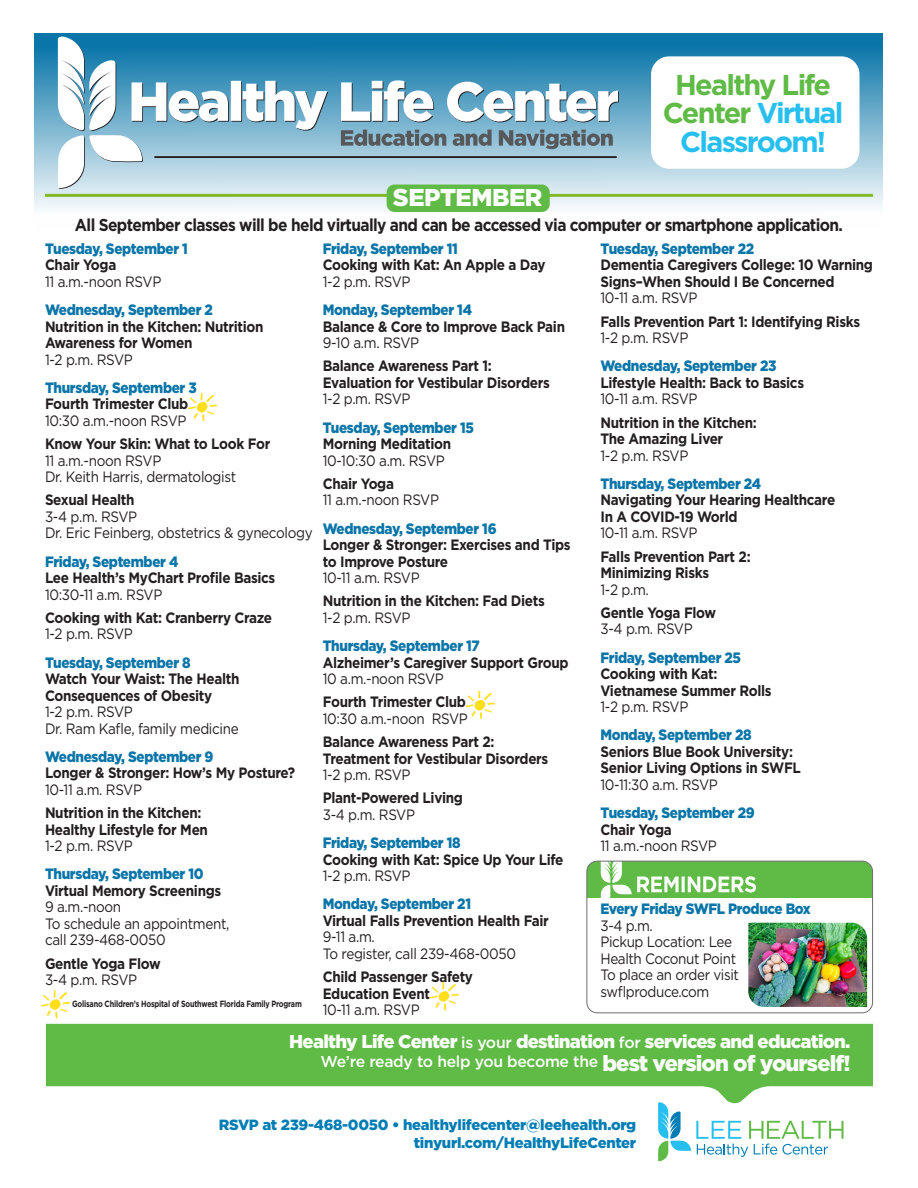
<style>
.page{position:relative;width:918px;height:1188px;background:#fff}
.page>*{position:absolute;margin:0;border:0;box-sizing:border-box;transform-origin:0 0}
.t1{font:700 28.65px/28.5px "Gotham";letter-spacing:-.06em;color:#60bb46;text-align:center}
.t2{font:900 24.3px "Gotham";letter-spacing:-.02em;color:#fff}
.t3{font:900 18.45px "Gotham";letter-spacing:-.04em;color:#fff}
.t4{font:700 17.25px "Gotham";letter-spacing:-.04em;color:#231f20;scale:.9 1}
.t5{font:500 15.75px "Gotham";letter-spacing:-.02em;color:#fff}
.t6{font:700 15px/16.5px "Gotham";letter-spacing:-.025em;color:#231f20;scale:.9 1}
.t7{font:15px/16.5px "Gotham";letter-spacing:-.025em;color:#231f20;scale:.9 1}
.t8{font:900 15px "Gotham";letter-spacing:-.025em;color:#0975a8;scale:.9 1}
.t9{font:900 14.85px "Gotham";letter-spacing:-.02em;color:#007db5}
.t10{font:700 9px "Gotham";letter-spacing:-.025em;color:#231f20;scale:.8 1}
.s1{color:#26bff0}
.s2{font-weight:500;font-size:15.75px}
.s3{font-weight:900;font-size:21.9px}
</style>
<div class="page">
<div style="left:587px;top:861px;width:286px;height:37px;background:#60bb46"></div>
<div style="left:586px;top:861px;width:287px;height:152px;border:1px solid #6c6d70;border-radius:10px"></div>
<img style="left:748px;top:923px;width:119px;height:84px">
<div style="left:35px;top:33px;width:848px;height:197px;background:linear-gradient(to bottom,#006ea3,#fff)"></div>
<svg style="left:58px;top:36px;width:561px;height:153px"></svg>
<hr style="left:154px;top:156px;width:463px;height:2px;background:#231f20">
<div style="left:651px;top:56px;width:209px;height:113px;background:#fff;border-radius:18px"></div>
<svg style="left:658px;top:1106px;width:186px;height:55px"></svg>
<svg style="left:46px;top:1024px;width:827px;height:82px;fill:#60bb46"></svg>
<hr style="left:45px;top:194px;width:828px;height:3px;background:#81bb28">
<svg style="left:188px;top:393px;width:29px;height:28px"></svg>
<svg style="left:466px;top:691px;width:29px;height:28px"></svg>
<svg style="left:430px;top:982px;width:29px;height:29px"></svg>
<div style="left:387px;top:185px;width:163px;height:27px;background:#60bb46;border-radius:8px"></div>
<svg style="left:41px;top:990px;width:29px;height:29px"></svg>
<svg style="left:601px;top:861px;width:155px;height:37px"></svg>
<p class="t2" style="left:393px;top:181px;width:151px">SEPTEMBER</p>
<p class="t1" style="left:663px;top:70px;width:182px">Healthy Life<br>Center <span class="s1">Virtual<br>Classroom!</span></p>
<p class="t4" style="left:75px;top:213px;width:855px">All September classes will be held virtually and can be accessed via computer or smartphone application.</p>
<p class="t8" style="left:45px;top:238px;width:160px">Tuesday, September 1</p>
<p class="t6" style="left:45px;top:257px;width:81px">Chair Yoga</p>
<p class="t7" style="left:45px;top:273px;width:131px">11 a.m.-noon RSVP</p>
<p class="t8" style="left:45px;top:299px;width:188px">Wednesday, September 2</p>
<p class="t6" style="left:45px;top:318px;width:244px">Nutrition in the Kitchen: Nutrition<br>Awareness for Women</p>
<p class="t7" style="left:45px;top:351px;width:99px">1-2 p.m. RSVP</p>
<p class="t8" style="left:45px;top:377px;width:170px">Thursday, September 3</p>
<p class="t6" style="left:45px;top:396px;width:161px">Fourth Trimester Club</p>
<p class="t7" style="left:45px;top:412px;width:159px">10:30 a.m.-noon RSVP</p>
<p class="t6" style="left:45px;top:435px;width:252px">Know Your Skin: What to Look For</p>
<p class="t7" style="left:45px;top:452px;width:131px">11 a.m.-noon RSVP</p>
<p class="t7" style="left:45px;top:468px;width:214px">Dr. Keith Harris, dermatologist</p>
<p class="t6" style="left:45px;top:492px;width:101px">Sexual Health</p>
<p class="t7" style="left:45px;top:508px;width:104px">3-4 p.m. RSVP</p>
<p class="t7" style="left:45px;top:524px;width:299px">Dr. Eric Feinberg, obstetrics &amp; gynecology</p>
<p class="t8" style="left:45px;top:551px;width:150px">Friday, September 4</p>
<p class="t6" style="left:45px;top:569px;width:258px">Lee Health’s MyChart Profile Basics</p>
<p class="t7" style="left:45px;top:586px;width:132px">10:30-11 a.m. RSVP</p>
<p class="t6" style="left:45px;top:609px;width:254px">Cooking with Kat: Cranberry Craze</p>
<p class="t7" style="left:45px;top:625px;width:99px">1-2 p.m. RSVP</p>
<p class="t8" style="left:45px;top:652px;width:164px">Tuesday, September 8</p>
<p class="t6" style="left:45px;top:670px;width:218px">Watch Your Waist: The Health<br>Consequences of Obesity</p>
<p class="t7" style="left:45px;top:703px;width:99px">1-2 p.m. RSVP</p>
<p class="t7" style="left:45px;top:720px;width:217px">Dr. Ram Kafle, family medicine</p>
<p class="t8" style="left:45px;top:746px;width:189px">Wednesday, September 9</p>
<p class="t6" style="left:45px;top:765px;width:280px">Longer &amp; Stronger: How’s My Posture?</p>
<p class="t7" style="left:45px;top:781px;width:109px">10-11 a.m. RSVP</p>
<p class="t6" style="left:45px;top:804px;width:183px">Nutrition in the Kitchen:<br>Healthy Lifestyle for Men</p>
<p class="t7" style="left:45px;top:837px;width:99px">1-2 p.m. RSVP</p>
<p class="t8" style="left:45px;top:864px;width:178px">Thursday, September 10</p>
<p class="t6" style="left:45px;top:882px;width:197px">Virtual Memory Screenings</p>
<p class="t7" style="left:45px;top:898px;width:86px">9 a.m.-noon</p>
<p class="t7" style="left:45px;top:915px;width:207px">To schedule an appointment, call 239-468-0050</p>
<p class="t6" style="left:45px;top:955px;width:130px">Gentle Yoga Flow</p>
<p class="t7" style="left:45px;top:971px;width:104px">3-4 p.m. RSVP</p>
<p class="t8" style="left:323px;top:238px;width:152px">Friday, September 11</p>
<p class="t6" style="left:323px;top:257px;width:249px">Cooking with Kat: An Apple a Day</p>
<p class="t7" style="left:323px;top:273px;width:99px">1-2 p.m. RSVP</p>
<p class="t8" style="left:323px;top:299px;width:167px">Monday, September 14</p>
<p class="t6" style="left:323px;top:318px;width:271px">Balance &amp; Core to Improve Back Pain</p>
<p class="t7" style="left:323px;top:334px;width:109px">9-10 a.m. RSVP</p>
<p class="t6" style="left:323px;top:358px;width:254px">Balance Awareness Part 1:<br>Evaluation for Vestibular Disorders</p>
<p class="t7" style="left:323px;top:390px;width:99px">1-2 p.m. RSVP</p>
<p class="t8" style="left:323px;top:417px;width:169px">Tuesday, September 15</p>
<p class="t6" style="left:323px;top:435px;width:144px">Morning Meditation</p>
<p class="t7" style="left:323px;top:452px;width:137px">10-10:30 a.m. RSVP</p>
<p class="t6" style="left:323px;top:475px;width:81px">Chair Yoga</p>
<p class="t7" style="left:323px;top:491px;width:131px">11 a.m.-noon RSVP</p>
<p class="t8" style="left:323px;top:518px;width:195px">Wednesday, September 16</p>
<p class="t6" style="left:323px;top:536px;width:277px">Longer &amp; Stronger: Exercises and Tips to Improve Posture</p>
<p class="t7" style="left:323px;top:569px;width:109px">10-11 a.m. RSVP</p>
<p class="t6" style="left:323px;top:593px;width:248px">Nutrition in the Kitchen: Fad Diets</p>
<p class="t7" style="left:323px;top:609px;width:99px">1-2 p.m. RSVP</p>
<p class="t8" style="left:323px;top:635px;width:176px">Thursday, September 17</p>
<p class="t6" style="left:323px;top:654px;width:275px">Alzheimer’s Caregiver Support Group</p>
<p class="t7" style="left:323px;top:670px;width:136px">10 a.m.-noon RSVP</p>
<p class="t6" style="left:323px;top:694px;width:161px">Fourth Trimester Club</p>
<p class="t7" style="left:323px;top:710px;width:163px">10:30 a.m.-noon RSVP</p>
<p class="t6" style="left:323px;top:733px;width:252px">Balance Awareness Part 2:<br>Treatment for Vestibular Disorders</p>
<p class="t7" style="left:323px;top:766px;width:99px">1-2 p.m. RSVP</p>
<p class="t6" style="left:323px;top:790px;width:157px">Plant-Powered Living</p>
<p class="t7" style="left:323px;top:806px;width:104px">3-4 p.m. RSVP</p>
<p class="t8" style="left:323px;top:832px;width:155px">Friday, September 18</p>
<p class="t6" style="left:323px;top:851px;width:269px">Cooking with Kat: Spice Up Your Life</p>
<p class="t7" style="left:323px;top:867px;width:99px">1-2 p.m. RSVP</p>
<p class="t8" style="left:323px;top:894px;width:166px">Monday, September 21</p>
<p class="t6" style="left:323px;top:912px;width:253px">Virtual Falls Prevention Health Fair</p>
<p class="t7" style="left:323px;top:928px;width:59px">9-11 a.m.</p>
<p class="t7" style="left:323px;top:945px;width:216px">To register, call 239-468-0050</p>
<p class="t6" style="left:323px;top:968px;width:168px">Child Passenger Safety<br>Education Event</p>
<p class="t7" style="left:323px;top:1001px;width:109px">10-11 a.m. RSVP</p>
<p class="t8" style="left:600px;top:238px;width:172px">Tuesday, September 22</p>
<p class="t6" style="left:600px;top:257px;width:304px">Dementia Caregivers College: 10 Warning<br>Signs–When Should I Be Concerned</p>
<p class="t7" style="left:600px;top:289px;width:109px">10-11 a.m. RSVP</p>
<p class="t6" style="left:600px;top:313px;width:290px">Falls Prevention Part 1: Identifying Risks</p>
<p class="t7" style="left:600px;top:329px;width:99px">1-2 p.m. RSVP</p>
<p class="t8" style="left:600px;top:356px;width:197px">Wednesday, September 23</p>
<p class="t6" style="left:600px;top:374px;width:228px">Lifestyle Health: Back to Basics</p>
<p class="t7" style="left:600px;top:390px;width:109px">10-11 a.m. RSVP</p>
<p class="t6" style="left:600px;top:414px;width:175px">Nutrition in the Kitchen:<br>The Amazing Liver</p>
<p class="t7" style="left:600px;top:447px;width:99px">1-2 p.m. RSVP</p>
<p class="t8" style="left:600px;top:473px;width:180px">Thursday, September 24</p>
<p class="t6" style="left:600px;top:492px;width:262px">Navigating Your Hearing Healthcare<br>In A COVID-19 World</p>
<p class="t7" style="left:600px;top:524px;width:109px">10-11 a.m. RSVP</p>
<p class="t6" style="left:600px;top:548px;width:168px">Falls Prevention Part 2:<br>Minimizing Risks</p>
<p class="t7" style="left:600px;top:581px;width:55px">1-2 p.m.</p>
<p class="t6" style="left:600px;top:604px;width:130px">Gentle Yoga Flow</p>
<p class="t7" style="left:600px;top:620px;width:104px">3-4 p.m. RSVP</p>
<p class="t8" style="left:600px;top:647px;width:158px">Friday, September 25</p>
<p class="t6" style="left:600px;top:665px;width:192px">Cooking with Kat:<br>Vietnamese Summer Rolls</p>
<p class="t7" style="left:600px;top:698px;width:99px">1-2 p.m. RSVP</p>
<p class="t8" style="left:600px;top:725px;width:169px">Monday, September 28</p>
<p class="t6" style="left:600px;top:743px;width:224px">Seniors Blue Book University:<br>Senior Living Options in SWFL</p>
<p class="t7" style="left:600px;top:776px;width:132px">10-11:30 a.m. RSVP</p>
<p class="t8" style="left:600px;top:802px;width:173px">Tuesday, September 29</p>
<p class="t6" style="left:600px;top:821px;width:81px">Chair Yoga</p>
<p class="t7" style="left:600px;top:837px;width:131px">11 a.m.-noon RSVP</p>
<p class="t8" style="left:600px;top:898px;width:235px">Every Friday SWFL Produce Box</p>
<p class="t7" style="left:600px;top:917px;width:60px">3-4 p.m.</p>
<p class="t7" style="left:600px;top:933px;width:152px">Pickup Location: Lee<br>Health Coconut Point</p>
<p class="t7" style="left:600px;top:966px;width:155px">To place an order visit swflproduce.com</p>
<p class="t10" style="left:72px;top:998px;width:289px">Golisano Children’s Hospital of Southwest Florida Family Program</p>
<p class="t3" style="left:289px;top:1029px;width:563px">Healthy Life Center <span class="s2">is your</span> destination <span class="s2">for</span> services and education.</p>
<p class="t5" style="left:321px;top:1052px;width:531px">We’re ready to help you become the <span class="s3">best version of yourself!</span></p>
<p class="t9" style="left:219px;top:1114px;width:419px">RSVP at 239-468-0050 • healthylifecenter@leehealth.org</p>
<p class="t9" style="left:414px;top:1132px;width:224px">tinyurl.com/HealthyLifeCenter</p>
</div>
